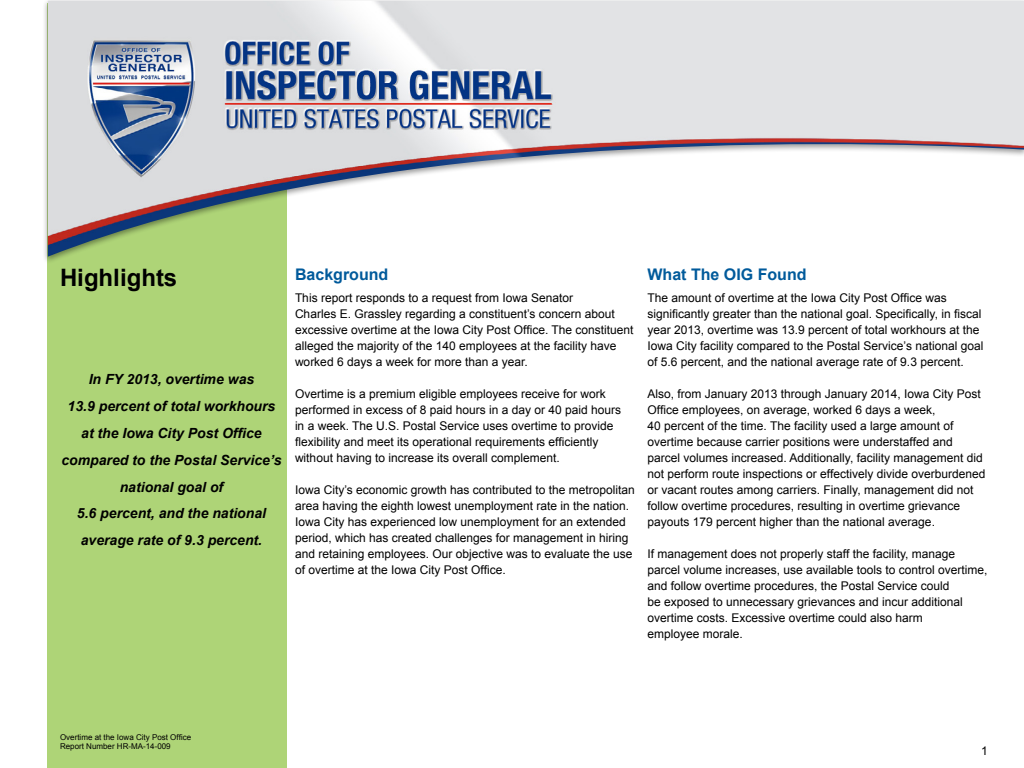
<style>
.page{position:relative;width:1024px;height:768px;background:#fff}
.page>*{position:absolute;margin:0;border:0;box-sizing:border-box;transform-origin:0 0}
.t1{font:700 24px "Arial";color:#000}
.t2{font:700 16px "Arial";color:#005a9b}
.t3{font:italic 700 14px/26.8px "Arial";color:#000;text-align:center}
.t4{font:12px/16px "Arial";color:#000}
.t5{font:8px/9.6px "Arial";color:#000}
</style>
<div class="page">
<div style="left:48px;top:4px;width:239px;height:764px;background:#aed477"></div>
<div style="left:42px;top:0;width:982px;height:265px;background:#000;opacity:.4"></div>
<img style="left:48px;top:1px;width:976px;height:256px">
<h1 class="t1" style="left:60px;top:262px;width:119px">Highlights</h1>
<h2 class="t2" style="left:295px;top:264px;width:95px">Background</h2>
<p class="t4" style="left:295px;top:290px;width:340px">This report responds to a request from Iowa Senator<br>Charles E. Grassley regarding a constituent’s concern about excessive overtime at the Iowa City Post Office. The constituent alleged the majority of the 140 employees at the facility have worked 6 days a week for more than a year.</p>
<p class="t4" style="left:295px;top:386px;width:328px">Overtime is a premium eligible employees receive for work performed in excess of 8 paid hours in a day or 40 paid hours in a week. The U.S. Postal Service uses overtime to provide flexibility and meet its operational requirements efficiently without having to increase its overall complement.</p>
<p class="t4" style="left:295px;top:482px;width:341px">Iowa City’s economic growth has contributed to the metropolitan area having the eighth lowest unemployment rate in the nation.<br>Iowa City has experienced low unemployment for an extended period, which has created challenges for management in hiring and retaining employees. Our objective was to evaluate the use of overtime at the Iowa City Post Office.</p>
<p class="t3" style="left:62px;top:367px;width:221px">In FY 2013, overtime was<br>13.9 percent of total workhours at the Iowa City Post Office compared to the Postal Service’s national goal of<br>5.6 percent, and the national average rate of 9.3 percent.</p>
<h2 class="t2" style="left:648px;top:264px;width:161px">What The OIG Found</h2>
<p class="t4" style="left:648px;top:290px;width:337px">The amount of overtime at the Iowa City Post Office was significantly greater than the national goal. Specifically, in fiscal year 2013, overtime was 13.9 percent of total workhours at the Iowa City facility compared to the Postal Service’s national goal of 5.6 percent, and the national average rate of 9.3 percent.</p>
<p class="t4" style="left:648px;top:386px;width:339px">Also, from January 2013 through January 2014, Iowa City Post Office employees, on average, worked 6 days a week,<br>40 percent of the time. The facility used a large amount of overtime because carrier positions were understaffed and parcel volumes increased. Additionally, facility management did not perform route inspections or effectively divide overburdened or vacant routes among carriers. Finally, management did not follow overtime procedures, resulting in overtime grievance payouts 179 percent higher than the national average.</p>
<p class="t4" style="left:648px;top:546px;width:342px">If management does not properly staff the facility, manage parcel volume increases, use available tools to control overtime, and follow overtime procedures, the Postal Service could<br>be exposed to unnecessary grievances and incur additional overtime costs. Excessive overtime could also harm<br>employee morale.</p>
<p class="t5" style="left:60px;top:732px;width:133px">Overtime at the Iowa City Post Office<br>Report Number HR-MA-14-009</p>
<p class="t4" style="left:981px;top:743px;width:8px">1</p>
</div>
